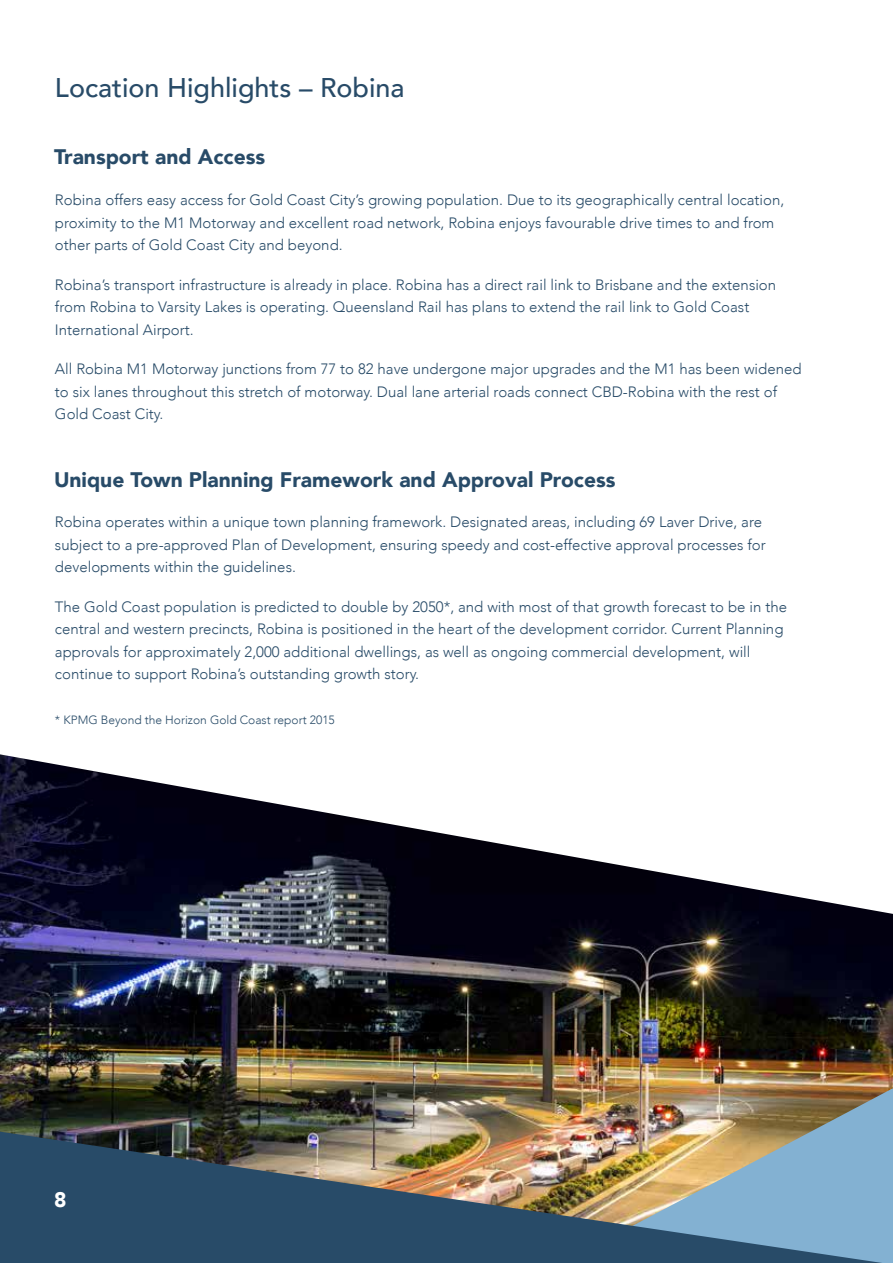
<style>
.page{position:relative;width:893px;height:1263px;background:#fff}
.page>*{position:absolute;margin:0;border:0;box-sizing:border-box;transform-origin:0 0}
.t1{font:500 27px "Avenir";color:#284b68}
.t2{font:900 21px "Avenir";color:#284b68}
.t3{font:900 21px "Avenir";color:#fff}
.t4{font:300 15px/22.5px "Avenir";color:#284b68}
.t5{font:300 12px "Avenir";color:#284b68}
</style>
<div class="page">
<img style="left:0;top:754px;width:893px;height:378px">
<img style="left:562px;top:1088px;width:331px;height:175px">
<img style="left:0;top:1132px;width:882px;height:131px">
<h1 class="t1" style="left:55px;top:64px;width:351px">Location Highlights – Robina</h1>
<h2 class="t2" style="left:54px;top:139px;width:213px">Transport and Access</h2>
<p class="t4" style="left:55px;top:189px;width:731px">Robina offers easy access for Gold Coast City’s growing population. Due to its geographically central location, proximity to the M1 Motorway and excellent road network, Robina enjoys favourable drive times to and from other parts of Gold Coast City and beyond.</p>
<p class="t4" style="left:55px;top:273px;width:723px">Robina’s transport infrastructure is already in place. Robina has a direct rail link to Brisbane and the extension from Robina to Varsity Lakes is operating. Queensland Rail has plans to extend the rail link to Gold Coast<br>International Airport.</p>
<p class="t4" style="left:55px;top:358px;width:748px">All Robina M1 Motorway junctions from 77 to 82 have undergone major upgrades and the M1 has been widened to six lanes throughout this stretch of motorway. Dual lane arterial roads connect CBD-Robina with the rest of<br>Gold Coast City.</p>
<h2 class="t2" style="left:54px;top:461px;width:563px">Unique Town Planning Framework and Approval Process</h2>
<p class="t4" style="left:55px;top:511px;width:712px">Robina operates within a unique town planning framework. Designated areas, including 69 Laver Drive, are subject to a pre-approved Plan of Development, ensuring speedy and cost-effective approval processes for developments within the guidelines.</p>
<p class="t4" style="left:55px;top:596px;width:734px">The Gold Coast population is predicted to double by 2050*, and with most of that growth forecast to be in the central and western precincts, Robina is positioned in the heart of the development corridor. Current Planning approvals for approximately 2,000 additional dwellings, as well as ongoing commercial development, will continue to support Robina’s outstanding growth story.</p>
<p class="t5" style="left:55px;top:712px;width:281px">* KPMG Beyond the Horizon Gold Coast report 2015</p>
<h2 class="t3" style="left:54px;top:1182px;width:14px">8</h2>
</div>
